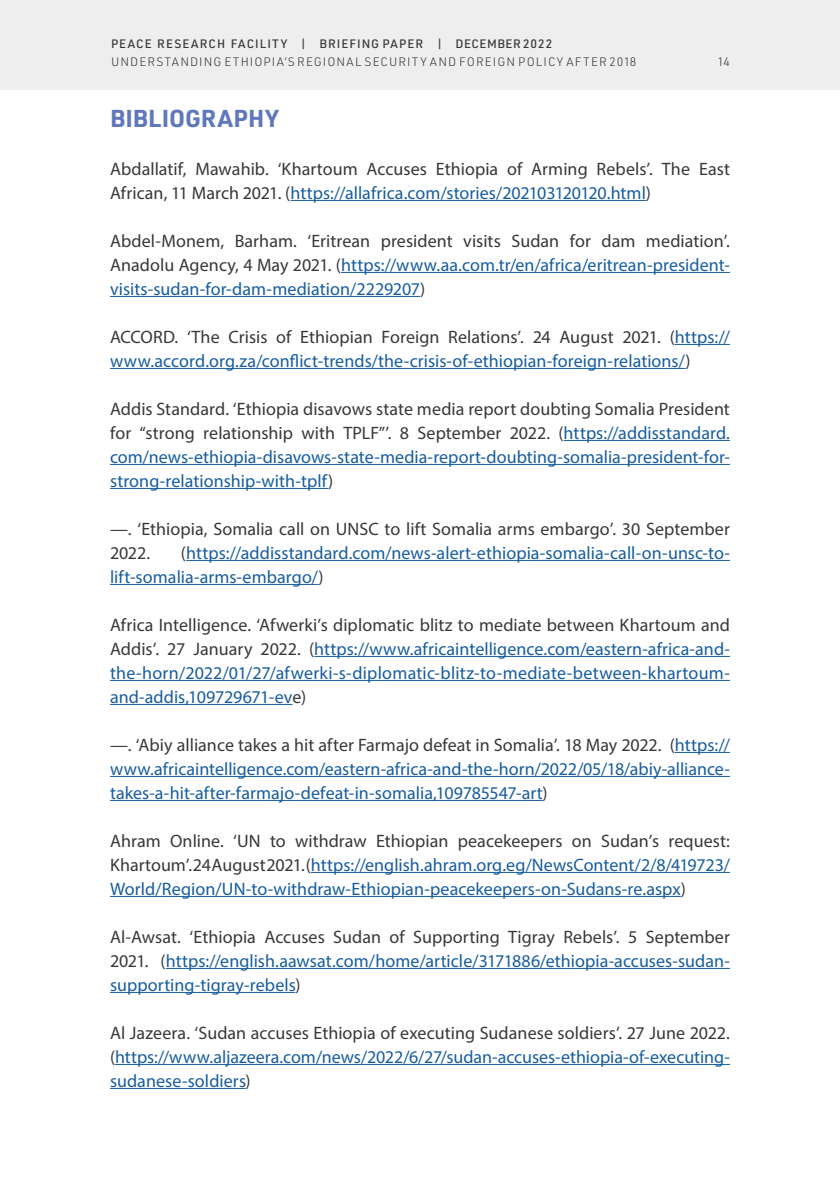
<style>
.page{position:relative;width:840px;height:1188px;background:#fff}
.page>*{position:absolute;margin:0;border:0;box-sizing:border-box;transform-origin:0 0}
.flyleaf_h1{font:700 24px "URWDIN";letter-spacing:.01em;color:#5f78bb}
.flyleaf_h1-2{font:18px/24px "Myriad Pro";letter-spacing:.005em;color:#175d9e;text-align:justify}
.flyleaf_h1-3{font:18px/24px "Myriad Pro";letter-spacing:.005em;color:#383839}
.t1{font:300 12px "URWDIN";letter-spacing:.085em;color:#383839}
.t2{font:500 12px "URWDIN";letter-spacing:.09em;color:#383839}
.s1{color:#175d9e}
.s2{color:#383839}
</style>
<div class="page">
<div style="left:0;top:0;width:840px;height:90px;background:#eeeeef"></div>
<hr style="left:290px;top:200px;width:356px;height:1px;background:#175d9e">
<hr style="left:341px;top:272px;width:389px;height:1px;background:#175d9e">
<hr style="left:110px;top:296px;width:310px;height:1px;background:#175d9e">
<hr style="left:675px;top:344px;width:55px;height:1px;background:#175d9e">
<hr style="left:110px;top:368px;width:576px;height:1px;background:#175d9e">
<hr style="left:564px;top:440px;width:166px;height:1px;background:#175d9e">
<hr style="left:110px;top:464px;width:620px;height:1px;background:#175d9e">
<hr style="left:110px;top:488px;width:218px;height:1px;background:#175d9e">
<hr style="left:186px;top:560px;width:544px;height:1px;background:#175d9e">
<hr style="left:110px;top:584px;width:209px;height:1px;background:#175d9e">
<hr style="left:314px;top:656px;width:416px;height:1px;background:#175d9e">
<hr style="left:110px;top:680px;width:620px;height:1px;background:#175d9e">
<hr style="left:110px;top:704px;width:183px;height:1px;background:#175d9e">
<hr style="left:675px;top:752px;width:55px;height:1px;background:#175d9e">
<hr style="left:110px;top:776px;width:620px;height:1px;background:#175d9e">
<hr style="left:110px;top:800px;width:433px;height:1px;background:#175d9e">
<hr style="left:311px;top:872px;width:419px;height:1px;background:#175d9e">
<hr style="left:110px;top:896px;width:571px;height:1px;background:#175d9e">
<hr style="left:166px;top:968px;width:564px;height:1px;background:#175d9e">
<hr style="left:110px;top:992px;width:185px;height:1px;background:#175d9e">
<hr style="left:115px;top:1064px;width:615px;height:1px;background:#175d9e">
<hr style="left:110px;top:1088px;width:136px;height:1px;background:#175d9e">
<p class="t2" style="left:111px;top:36px;width:442px">PEACE RESEARCH FACILITY | BRIEFING PAPER | DECEMBER 2022</p>
<p class="t1" style="left:111px;top:54px;width:527px">UNDERSTANDING ETHIOPIA’S REGIONAL SECURITY AND FOREIGN POLICY AFTER 2018</p>
<p class="t1" style="left:719px;top:54px;width:12px">14</p>
<p class="flyleaf_h1" style="left:110px;top:102px;width:170px">BIBLIOGRAPHY</p>
<p class="flyleaf_h1-3" style="left:110px;top:156px;width:622px">Abdallatif, Mawahib. ‘Khartoum Accuses Ethiopia of Arming Rebels’. The East<br>African, 11 March 2021. (<span class="s1">https://allafrica.com/stories/202103120120.html</span>)</p>
<p class="flyleaf_h1-3" style="left:110px;top:228px;width:621px;text-align:justify">Abdel-Monem, Barham. ‘Eritrean president visits Sudan for dam mediation’.<br>Anadolu Agency, 4 May 2021. (<span class="s1">https://www.aa.com.tr/en/africa/eritrean-president&shy;visits-sudan-for-dam-mediation/2229207</span>)</p>
<p class="flyleaf_h1-2" style="left:110px;top:324px;width:621px"><span class="s2">ACCORD. ‘The Crisis of Ethiopian Foreign Relations’. 24 August 2021. (</span>https:// www.accord.org.za/conflict-trends/the-crisis-of-ethiopian-foreign-relations/<span class="s2">)</span></p>
<p class="flyleaf_h1-2" style="left:110px;top:396px;width:622px"><span class="s2">Addis Standard. ‘Ethiopia disavows state media report doubting Somalia President for “strong relationship with TPLF”’. 8 September 2022. (</span>https://addisstandard. com/news-ethiopia-disavows-state-media-report-doubting-somalia-president-for&shy;strong-relationship-with-tplf<span class="s2">)</span></p>
<p class="flyleaf_h1-3" style="left:110px;top:516px;width:621px">—. ‘Ethiopia, Somalia call on UNSC to lift Somalia arms embargo’. 30 September<br>2022.</p>
<p class="flyleaf_h1-2" style="left:110px;top:540px;width:621px;text-indent:71px"><span class="s2">(</span>https://addisstandard.com/news-alert-ethiopia-somalia-call-on-unsc-to&shy;lift-somalia-arms-embargo/<span class="s2">)</span></p>
<p class="flyleaf_h1-2" style="left:110px;top:612px;width:622px"><span class="s2">Africa Intelligence. ‘Afwerki’s diplomatic blitz to mediate between Khartoum and Addis’. 27 January 2022. (</span>https://www.africaintelligence.com/eastern-africa-and&shy;the-horn/2022/01/27/afwerki-s-diplomatic-blitz-to-mediate-between-khartoum&shy;and-addis,109729671-ev<span class="s2">e)</span></p>
<p class="flyleaf_h1-2" style="left:110px;top:732px;width:622px"><span class="s2">—. ‘Abiy alliance takes a hit after Farmajo defeat in Somalia’. 18 May 2022. (</span>https:// www.africaintelligence.com/eastern-africa-and-the-horn/2022/05/18/abiy-alliance&shy;takes-a-hit-after-farmajo-defeat-in-somalia,109785547-art<span class="s2">)</span></p>
<p class="flyleaf_h1-2" style="left:110px;top:828px;width:622px"><span class="s2">Ahram Online. ‘UN to withdraw Ethiopian peacekeepers on Sudan’s request:<br>Khartoum’. 24 August 2021. (</span>https://english.ahram.org.eg/NewsContent/2/8/419723/ World/Region/UN-to-withdraw-Ethiopian-peacekeepers-on-Sudans-re.aspx<span class="s2">)</span></p>
<p class="flyleaf_h1-2" style="left:110px;top:924px;width:621px"><span class="s2">Al-Awsat. ‘Ethiopia Accuses Sudan of Supporting Tigray Rebels’. 5 September 2021. (</span>https://english.aawsat.com/home/article/3171886/ethiopia-accuses-sudan&shy;supporting-tigray-rebels<span class="s2">)</span></p>
<p class="flyleaf_h1-2" style="left:110px;top:1020px;width:622px"><span class="s2">Al Jazeera. ‘Sudan accuses Ethiopia of executing Sudanese soldiers’. 27 June 2022. (</span>https://www.aljazeera.com/news/2022/6/27/sudan-accuses-ethiopia-of-executing&shy;sudanese-soldiers<span class="s2">)</span></p>
</div>
